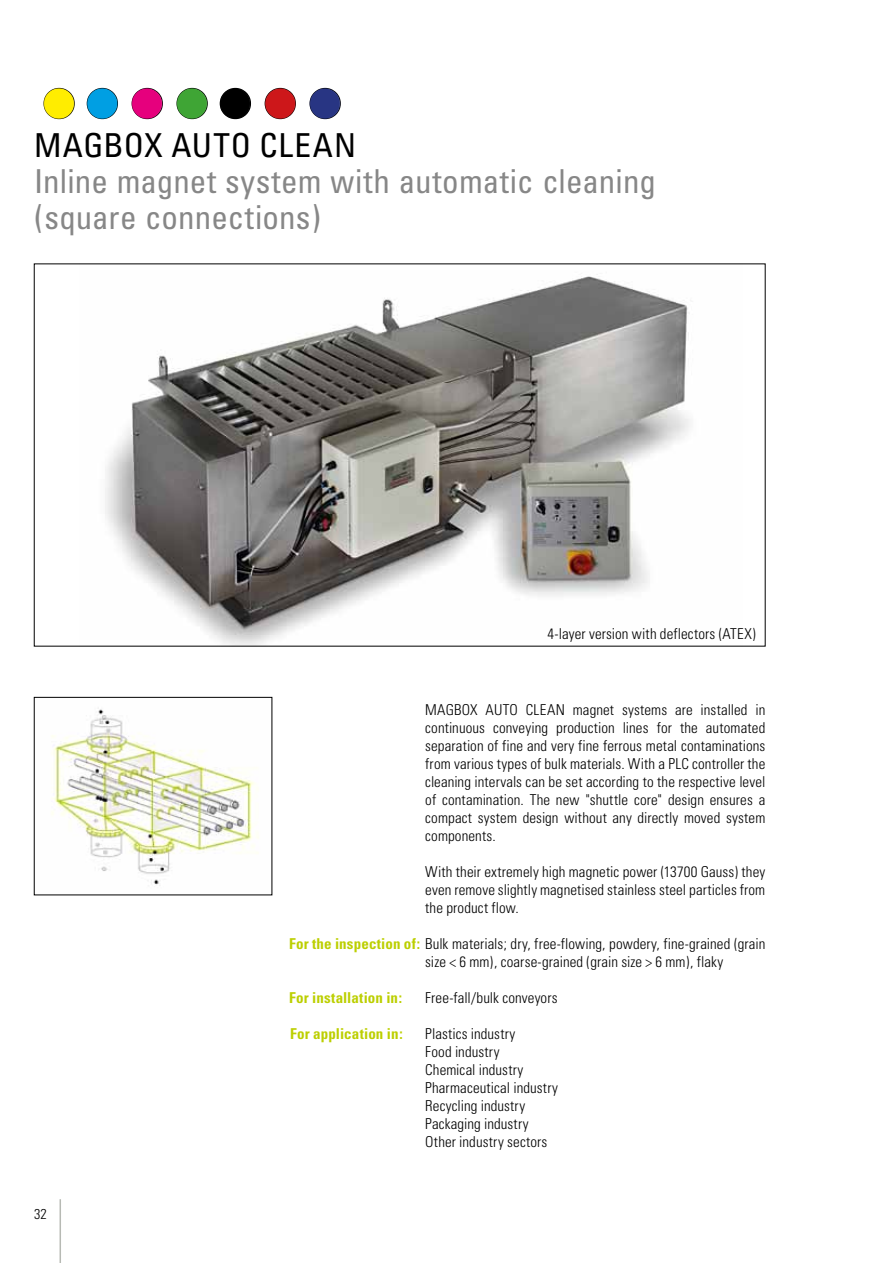
<style>
.page{position:relative;width:893px;height:1263px;background:#fff}
.page>*{position:absolute;margin:0;border:0;box-sizing:border-box;transform-origin:0 0}
.t1{font:42px "Zapf Dingbats ITC";color:#ffed00}
.t2{font:condensed 33px/36px "Univers";letter-spacing:.005em;color:#878787}
.t3{font:condensed 33px "Univers";letter-spacing:.02em;color:#000}
.t4{font:300 condensed 15px/18px "Univers";letter-spacing:.01em;color:#000;text-align:justify}
.t5{font:700 condensed 15px "Univers";letter-spacing:.01em;color:#bccf00}
.t6{font:300 condensed 14.25px "Univers";color:#000}
.s1{color:#009fe3}
.s2{color:#e6007d}
.s3{color:#3fa535}
.s4{color:#000}
.s5{color:#cd171a}
.s6{color:#283583}
.s7{font-weight:700;color:#bccf00}
</style>
<div class="page">
<hr style="left:60px;top:1199px;width:1px;height:64px;background:#b7bab4">
<img style="left:51px;top:708px;width:208px;height:178px">
<img style="left:105px;top:274px;width:585px;height:370px">
<svg style="left:43px;top:87px;width:32px;height:33px"></svg>
<svg style="left:86px;top:87px;width:32px;height:33px"></svg>
<svg style="left:131px;top:87px;width:32px;height:33px"></svg>
<svg style="left:176px;top:87px;width:32px;height:33px"></svg>
<svg style="left:219px;top:87px;width:32px;height:33px"></svg>
<svg style="left:264px;top:87px;width:32px;height:33px"></svg>
<svg style="left:309px;top:87px;width:32px;height:33px"></svg>
<h1 class="t1" style="left:43px;top:84px;width:301px">●<span class="s1">●</span><span class="s2">●</span><span class="s3">●</span><span class="s4">●</span><span class="s5">●</span><span class="s6">●</span></h1>
<h2 class="t3" style="left:34px;top:124px;width:324px">MAGBOX AUTO CLEAN</h2>
<h2 class="t2" style="left:34px;top:163px;width:624px">Inline magnet system with automatic cleaning (square connections)</h2>
<p class="t4" style="left:547px;top:624px;width:210px">4-layer version with deflectors (ATEX)</p>
<p class="t6" style="left:34px;top:1205px;width:14px">32</p>
<p class="t4" style="left:425px;top:701px;width:342px">MAGBOX AUTO CLEAN magnet systems are installed in continuous conveying production lines for the automated separation of fine and very fine ferrous metal contaminations from various types of bulk materials. With a PLC controller the cleaning intervals can be set according to the respective level of contamination. The new "shuttle core" design ensures a compact system design without any directly moved system components.</p>
<p class="t4" style="left:425px;top:863px;width:342px">With their extremely high magnetic power (13700 Gauss) they even remove slightly magnetised stainless steel particles from the product flow.</p>
<p class="t4" style="left:425px;top:935px;width:342px;text-indent:-136px"><span class="s7">For the inspection of:</span> Bulk materials; dry, free-flowing, powdery, fine-grained (grain size &lt; 6 mm), coarse-grained (grain size &gt; 6 mm), flaky</p>
<p class="t5" style="left:289px;top:989px;width:115px">For installation in:</p>
<p class="t4" style="left:425px;top:989px;width:134px">Free-fall/bulk conveyors</p>
<p class="t5" style="left:290px;top:1025px;width:114px">For application in:</p>
<p class="t4" style="left:425px;top:1025px;width:134px;text-align:left">Plastics industry<br>Food industry<br>Chemical industry<br>Pharmaceutical industry<br>Recycling industry<br>Packaging industry<br>Other industry sectors</p>
</div>
